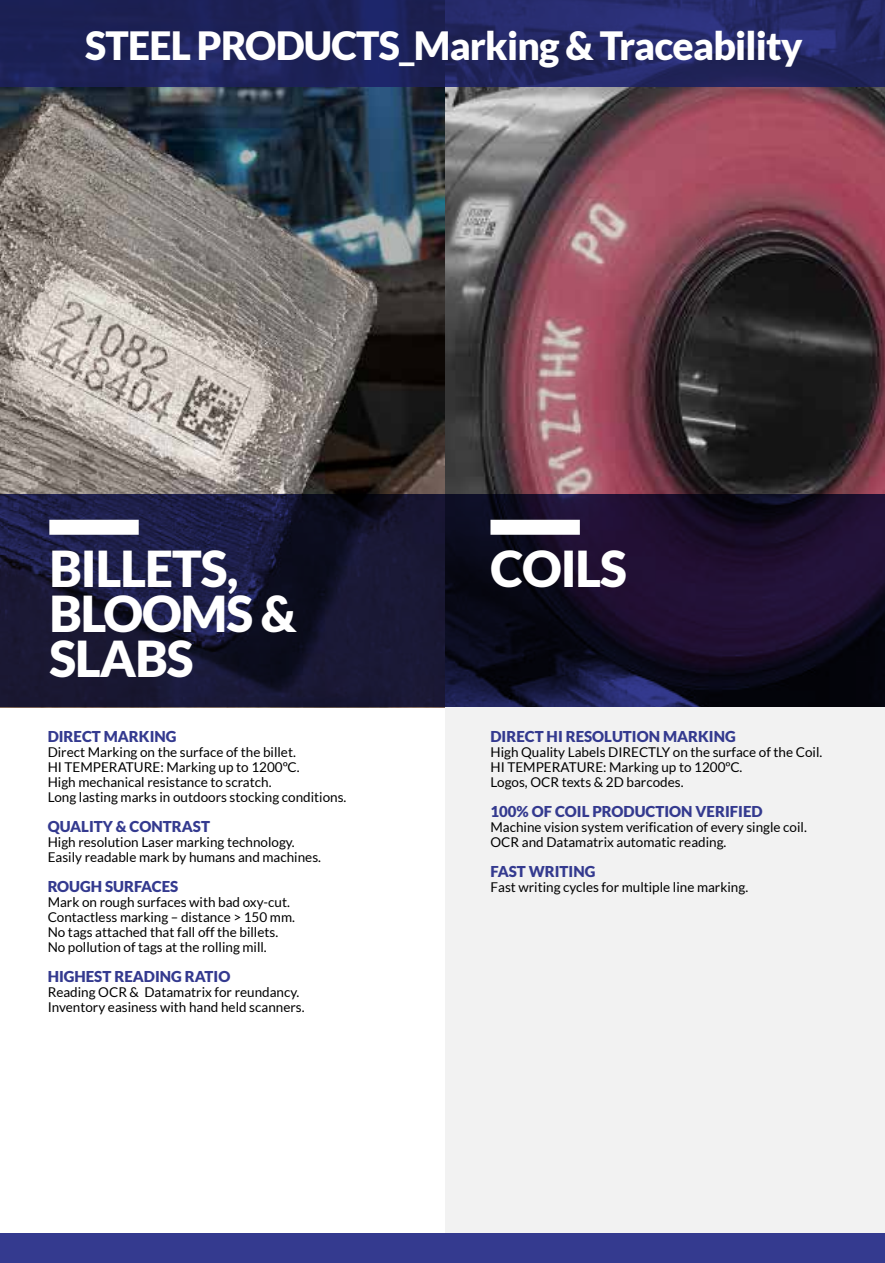
<style>
.page{position:relative;width:885px;height:1263px;background:#fff}
.page>*{position:absolute;margin:0;border:0;box-sizing:border-box;transform-origin:0 0}
.t1{font:900 49.5px/45px "Lato";letter-spacing:-.02em;color:#fff}
.t2{font:900 39px "Lato";letter-spacing:-.02em;color:#fff}
.t3{font:900 15px "Lato";color:#343a8f}
.t4{font:13.5px/15px "Lato";color:#000}
</style>
<div class="page">
<img style="left:0;top:87px;width:884px;height:407px">
<div style="left:445px;top:707px;width:439px;height:556px;background:#f2f2f2"></div>
<svg style="left:0;top:0;width:884px;height:87px;background:#20255f"></svg>
<svg style="left:0;top:494px;width:884px;height:213px;background:#16122f"></svg>
<div style="left:0;top:1233px;width:884px;height:30px;background:#343a8f"></div>
<div style="left:490px;top:520px;width:89px;height:15px;background:#fff"></div>
<div style="left:49px;top:520px;width:90px;height:15px;background:#fff"></div>
<h2 class="t2" style="left:85px;top:23px;width:718px">STEEL PRODUCTS_Marking &amp; Traceability</h2>
<h1 class="t1" style="left:49px;top:545px;width:249px">BILLETS,<br>BLOOMS &amp;<br>SLABS</h1>
<p class="t3" style="left:48px;top:727px;width:130px">DIRECT MARKING</p>
<p class="t4" style="left:48px;top:744px;width:300px">Direct Marking on the surface of the billet.<br>HI TEMPERATURE: Marking up to 1200ºC.<br>High mechanical resistance to scratch.<br>Long lasting marks in outdoors stocking conditions.</p>
<p class="t3" style="left:48px;top:817px;width:164px">QUALITY &amp; CONTRAST</p>
<p class="t4" style="left:48px;top:834px;width:275px">High resolution Laser marking technology.<br>Easily readable mark by humans and machines.</p>
<p class="t3" style="left:48px;top:877px;width:132px">ROUGH SURFACES</p>
<p class="t4" style="left:48px;top:894px;width:249px">Mark on rough surfaces with bad oxy-cut.<br>Contactless marking – distance &gt; 150 mm.<br>No tags attached that fall off the billets.<br>No pollution of tags at the rolling mill.</p>
<p class="t3" style="left:48px;top:967px;width:184px">HIGHEST READING RATIO</p>
<p class="t4" style="left:48px;top:984px;width:258px">Reading OCR &amp; Datamatrix for reundancy.<br>Inventory easiness with hand held scanners.</p>
<h1 class="t1" style="left:490px;top:545px;width:138px">COILS</h1>
<p class="t3" style="left:490px;top:727px;width:247px">DIRECT HI RESOLUTION MARKING</p>
<p class="t4" style="left:490px;top:744px;width:333px">High Quality Labels DIRECTLY on the surface of the Coil.<br>HI TEMPERATURE: Marking up to 1200ºC.<br>Logos, OCR texts &amp; 2D barcodes.</p>
<p class="t3" style="left:490px;top:802px;width:273px">100% OF COIL PRODUCTION VERIFIED</p>
<p class="t4" style="left:490px;top:819px;width:318px">Machine vision system verification of every single coil.<br>OCR and Datamatrix automatic reading.</p>
<p class="t3" style="left:490px;top:862px;width:106px">FAST WRITING</p>
<p class="t4" style="left:490px;top:879px;width:259px">Fast writing cycles for multiple line marking.</p>
</div>
